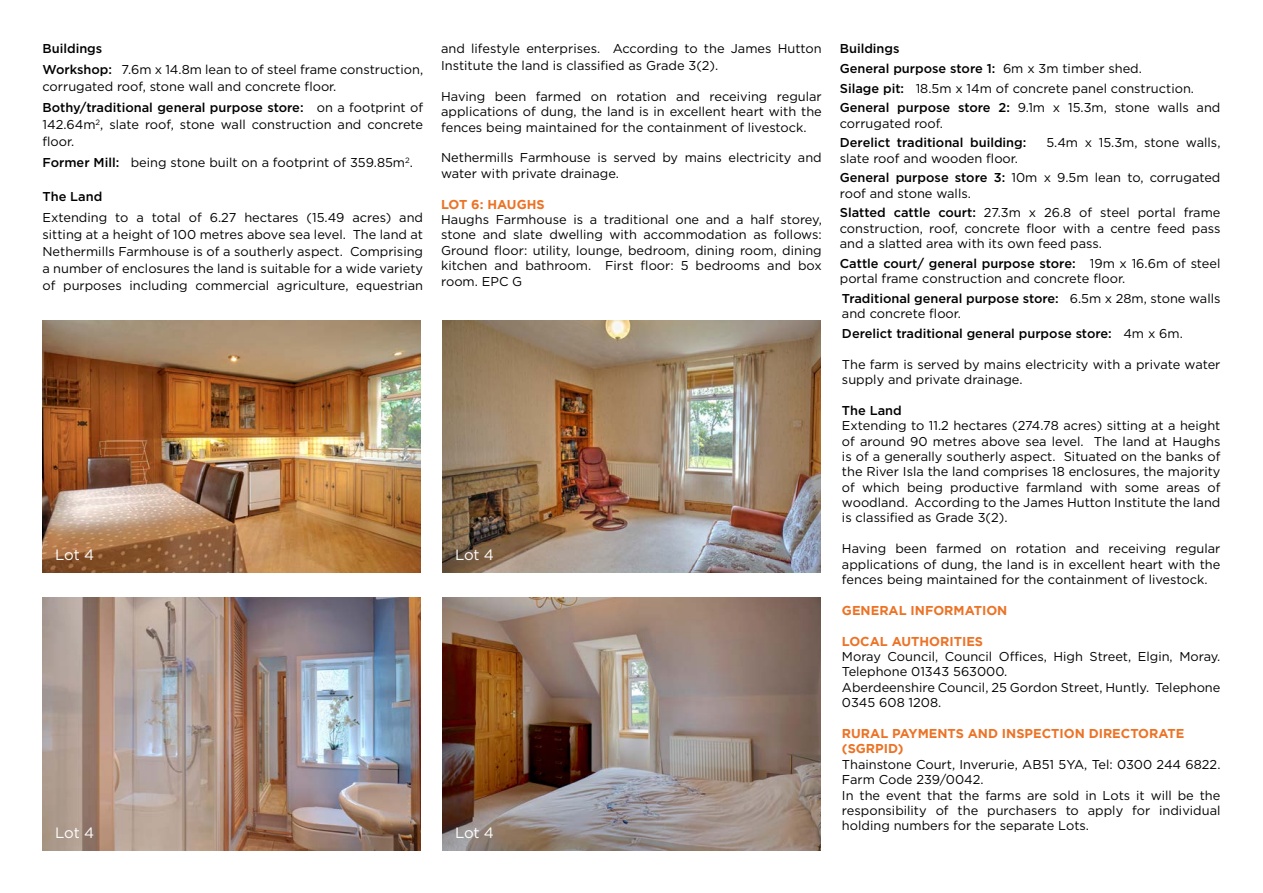
<style>
.page{position:relative;width:1263px;height:893px;background:#fff}
.page>*{position:absolute;margin:0;border:0;box-sizing:border-box;transform-origin:0 0}
.Body_Text{font:15px "Gotham";letter-spacing:-.015em;color:#fff}
.Body_Text-2{font:12.9px/15.5px "Gotham";color:#000}
.Body_Text-3{font:500 12.9px "Gotham";color:#000}
.Headings_Text{font:700 12.9px/15.5px "Gotham";color:#ec7326}
.s1{font-weight:500}
.s2{font-weight:400}
</style>
<div class="page">
<img style="left:43px;top:320px;width:378px;height:253px">
<img style="left:442px;top:320px;width:379px;height:253px">
<img style="left:43px;top:598px;width:378px;height:252px">
<img style="left:442px;top:598px;width:379px;height:252px">
<p class="Body_Text-3" style="left:43px;top:41px;width:61px">Buildings</p>
<p class="Body_Text-2" style="left:43px;top:61px;width:382px;line-height:16.8px"><span class="s1">Workshop:</span> 7.6m x 14.8m lean to of steel frame construction, corrugated roof, stone wall and concrete floor.</p>
<p class="Body_Text-2" style="left:43px;top:99px;width:382px;line-height:17px;text-align:justify"><span class="s1">Bothy/traditional general purpose store:</span> on a footprint of 142.64m<sup>2</sup>, slate roof, stone wall construction and concrete floor.</p>
<p class="Body_Text-2" style="left:43px;top:155px;width:372px"><span class="s1">Former Mill:</span> being stone built on a footprint of 359.85m<sup>2</sup>.</p>
<p class="Body_Text-3" style="left:43px;top:189px;width:61px">The Land</p>
<p class="Body_Text-2" style="left:43px;top:209px;width:382px;line-height:16.8px;text-align:justify">Extending to a total of 6.27 hectares (15.49 acres) and sitting at a height of 100 metres above sea level. The land at Nethermills Farmhouse is of a southerly aspect. Comprising a number of enclosures the land is suitable for a wide variety of purposes including commercial agriculture, equestrian</p>
<p class="Body_Text-2" style="left:441px;top:40px;width:382px;line-height:16.8px">and lifestyle enterprises. According to the James Hutton<br>Institute the land is classified as Grade 3(2).</p>
<p class="Body_Text-2" style="left:441px;top:88px;width:382px;text-align:justify">Having been farmed on rotation and receiving regular applications of dung, the land is in excellent heart with the fences being maintained for the containment of livestock.</p>
<p class="Body_Text-2" style="left:441px;top:150px;width:382px">Nethermills Farmhouse is served by mains electricity and water with private drainage.</p>
<p class="Headings_Text" style="left:441px;top:196px;width:105px">LOT 6: HAUGHS</p>
<p class="Body_Text-2" style="left:441px;top:211px;width:382px;text-align:justify">Haughs Farmhouse is a traditional one and a half storey, stone and slate dwelling with accommodation as follows:<br>Ground floor: utility, lounge, bedroom, dining room, dining kitchen and bathroom. First floor: 5 bedrooms and box room. EPC G</p>
<p class="Body_Text" style="left:55px;top:546px;width:40px">Lot 4</p>
<p class="Body_Text" style="left:455px;top:546px;width:40px">Lot 4</p>
<p class="Body_Text" style="left:55px;top:824px;width:40px">Lot 4</p>
<p class="Body_Text" style="left:455px;top:824px;width:40px">Lot 4</p>
<p class="Body_Text-3" style="left:840px;top:41px;width:61px">Buildings</p>
<p class="Body_Text-3" style="left:840px;top:61px;width:304px">General purpose store 1: <span class="s2">6m x 3m timber shed.</span></p>
<p class="Body_Text-2" style="left:840px;top:80px;width:356px"><span class="s1">Silage pit:</span> 18.5m x 14m of concrete panel construction.</p>
<p class="Body_Text-2" style="left:840px;top:100px;width:382px"><span class="s1">General purpose store 2:</span> 9.1m x 15.3m, stone walls and corrugated roof.</p>
<p class="Body_Text-3" style="left:840px;top:135px;width:188px">Derelict traditional building:</p>
<p class="Body_Text-2" style="left:1046px;top:135px;width:176px">5.4m x 15.3m, stone walls,</p>
<p class="Body_Text-2" style="left:840px;top:150px;width:180px">slate roof and wooden floor.</p>
<p class="Body_Text-2" style="left:840px;top:170px;width:382px"><span class="s1">General purpose store 3:</span> 10m x 9.5m lean to, corrugated roof and stone walls.</p>
<p class="Body_Text-2" style="left:840px;top:205px;width:382px;text-align:justify"><span class="s1">Slatted cattle court:</span> 27.3m x 26.8 of steel portal frame construction, roof, concrete floor with a centre feed pass and a slatted area with its own feed pass.</p>
<p class="Body_Text-2" style="left:840px;top:255px;width:382px"><span class="s1">Cattle court/ general purpose store:</span> 19m x 16.6m of steel portal frame construction and concrete floor.</p>
<p class="Body_Text-2" style="left:842px;top:290px;width:380px"><span class="s1">Traditional general purpose store:</span> 6.5m x 28m, stone walls and concrete floor.</p>
<p class="Body_Text-3" style="left:842px;top:326px;width:342px">Derelict traditional general purpose store: <span class="s2">4m x 6m.</span></p>
<p class="Body_Text-2" style="left:842px;top:356px;width:380px">The farm is served by mains electricity with a private water supply and private drainage.</p>
<p class="Body_Text-3" style="left:842px;top:403px;width:61px">The Land</p>
<p class="Body_Text-2" style="left:842px;top:418px;width:380px;text-align:justify">Extending to 11.2 hectares (274.78 acres) sitting at a height of around 90 metres above sea level. The land at Haughs is of a generally southerly aspect. Situated on the banks of the River Isla the land comprises 18 enclosures, the majority of which being productive farmland with some areas of woodland. According to the James Hutton Institute the land is classified as Grade 3(2).</p>
<p class="Body_Text-2" style="left:842px;top:541px;width:380px;text-align:justify">Having been farmed on rotation and receiving regular applications of dung, the land is in excellent heart with the fences being maintained for the containment of livestock.</p>
<p class="Headings_Text" style="left:842px;top:602px;width:167px">GENERAL INFORMATION</p>
<p class="Headings_Text" style="left:842px;top:633px;width:143px">LOCAL AUTHORITIES</p>
<p class="Body_Text-2" style="left:842px;top:648px;width:380px">Moray Council, Council Offices, High Street, Elgin, Moray.<br>Telephone 01343 563000.</p>
<p class="Body_Text-2" style="left:842px;top:679px;width:380px">Aberdeenshire Council, 25 Gordon Street, Huntly. Telephone<br>0345 608 1208.</p>
<p class="Headings_Text" style="left:842px;top:725px;width:344px">RURAL PAYMENTS AND INSPECTION DIRECTORATE (SGRPID)</p>
<p class="Body_Text-2" style="left:842px;top:756px;width:380px">Thainstone Court, Inverurie, AB51 5YA, Tel: 0300 244 6822.<br>Farm Code 239/0042.</p>
<p class="Body_Text-2" style="left:842px;top:787px;width:380px;text-align:justify">In the event that the farms are sold in Lots it will be the responsibility of the purchasers to apply for individual holding numbers for the separate Lots.</p>
</div>
